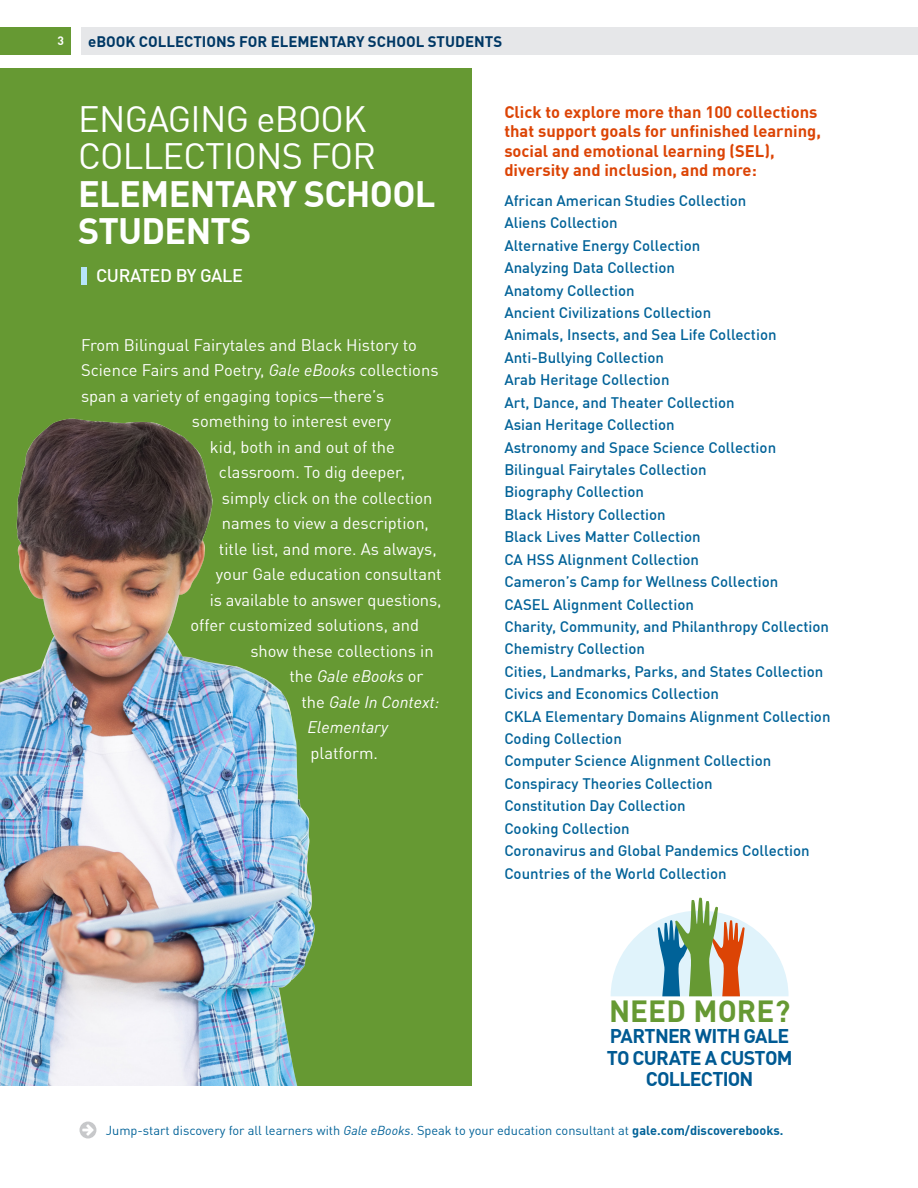
<style>
.page{position:relative;width:918px;height:1188px;background:#fff}
.page>*{position:absolute;margin:0;border:0;box-sizing:border-box;transform-origin:0 0}
.t1{font:36px/37.5px "DIN Offc";letter-spacing:-.02em;color:#fff}
.t2{font:700 36px/37.5px "DIN Offc";letter-spacing:-.02em;color:#fff}
.t3{font:700 30px "DIN Offc";letter-spacing:.005em;color:#693}
.t4{font:700 19.5px/21.6px "DIN Offc";letter-spacing:-.04em;color:#005a93;text-align:center}
.t5{font:500 18px "DIN Offc";letter-spacing:-.02em;color:#fff}
.t6{font:16.5px "DIN Offc";color:#fff}
.t7{font:700 16.5px/19.5px "DIN Offc";color:#dc4405}
.t8{font:italic 16.5px "DIN Offc";color:#fff}
.t9{font:500 15px/22.5px "DIN Offc";color:#006298}
.t10{font:700 15px "DIN Offc";color:#003865}
.t11{font:12.75px "DIN Offc";color:#006298}
.t12{font:700 12px "DIN Offc";color:#fff}
.s1{font-style:italic}
.s2{font-style:normal}
.s3{font-weight:700}
</style>
<div class="page">
<div style="left:81px;top:27px;width:837px;height:27px;background:#e6e7e9"></div>
<div style="left:0;top:27px;width:71px;height:27px;background:#693"></div>
<div style="left:0;top:68px;width:472px;height:1017px;background:#693"></div>
<svg style="left:79px;top:1122px;width:17px;height:16px"></svg>
<svg style="left:611px;top:898px;width:178px;height:99px"></svg>
<div style="left:81px;top:267px;width:6px;height:18px;background:#b6e4f9"></div>
<img style="left:0;top:418px;width:345px;height:668px">
<p class="t12" style="left:58px;top:33px;width:8px">3</p>
<p class="t10" style="left:88px;top:31px;width:416px">eBOOK COLLECTIONS FOR ELEMENTARY SCHOOL STUDENTS</p>
<h1 class="t1" style="left:78px;top:100px;width:300px">ENGAGING eBOOK<br>COLLECTIONS FOR</h1>
<h1 class="t2" style="left:78px;top:175px;width:359px">ELEMENTARY SCHOOL<br>STUDENTS</h1>
<p class="t5" style="left:96px;top:264px;width:148px">CURATED BY GALE</p>
<p class="t6" style="left:81px;top:334px;width:337px">From Bilingual Fairytales and Black History to</p>
<p class="t6" style="left:81px;top:360px;width:359px">Science Fairs and Poetry, <span class="s1">Gale eBooks</span> collections</p>
<p class="t6" style="left:81px;top:385px;width:305px">span a variety of engaging topics—there’s</p>
<p class="t6" style="left:192px;top:411px;width:201px">something to interest every</p>
<p class="t6" style="left:210px;top:436px;width:186px">kid, both in and out of the</p>
<p class="t6" style="left:219px;top:462px;width:188px">classroom. To dig deeper,</p>
<p class="t6" style="left:222px;top:487px;width:212px">simply click on the collection</p>
<p class="t6" style="left:222px;top:513px;width:208px">names to view a description,</p>
<p class="t6" style="left:219px;top:538px;width:219px">title list, and more. As always,</p>
<p class="t6" style="left:216px;top:564px;width:227px">your Gale education consultant</p>
<p class="t6" style="left:210px;top:589px;width:233px">is available to answer questions,</p>
<p class="t6" style="left:190px;top:615px;width:230px">offer customized solutions, and</p>
<p class="t6" style="left:250px;top:640px;width:185px">show these collections in</p>
<p class="t8" style="left:289px;top:666px;width:136px"><span class="s2">the</span> Gale eBooks <span class="s2">or</span></p>
<p class="t8" style="left:301px;top:691px;width:140px"><span class="s2">the</span> Gale In Context:</p>
<p class="t8" style="left:307px;top:717px;width:82px">Elementary</p>
<p class="t6" style="left:310px;top:742px;width:69px">platform.</p>
<p class="t7" style="left:504px;top:102px;width:318px">Click to explore more than 100 collections that support goals for unfinished learning, social and emotional learning (SEL), diversity and inclusion, and more:</p>
<p class="t9" style="left:504px;top:189px;width:328px">African American Studies Collection<br>Aliens Collection<br>Alternative Energy Collection<br>Analyzing Data Collection<br>Anatomy Collection<br>Ancient Civilizations Collection<br>Animals, Insects, and Sea Life Collection<br>Anti-Bullying Collection<br>Arab Heritage Collection<br>Art, Dance, and Theater Collection<br>Asian Heritage Collection<br>Astronomy and Space Science Collection<br>Bilingual Fairytales Collection<br>Biography Collection<br>Black History Collection<br>Black Lives Matter Collection<br>CA HSS Alignment Collection<br>Cameron’s Camp for Wellness Collection<br>CASEL Alignment Collection<br>Charity, Community, and Philanthropy Collection<br>Chemistry Collection<br>Cities, Landmarks, Parks, and States Collection<br>Civics and Economics Collection<br>CKLA Elementary Domains Alignment Collection<br>Coding Collection<br>Computer Science Alignment Collection<br>Conspiracy Theories Collection<br>Constitution Day Collection<br>Cooking Collection<br>Coronavirus and Global Pandemics Collection<br>Countries of the World Collection</p>
<h2 class="t3" style="left:609px;top:991px;width:183px">NEED MORE?</h2>
<h3 class="t4" style="left:607px;top:1025px;width:187px">PARTNER WITH GALE<br>TO CURATE A CUSTOM<br>COLLECTION</h3>
<p class="t11" style="left:106px;top:1123px;width:679px">Jump-start discovery for all learners with <span class="s1">Gale eBooks</span>. Speak to your education consultant at <span class="s3">gale.com/discoverebooks.</span></p>
</div>
